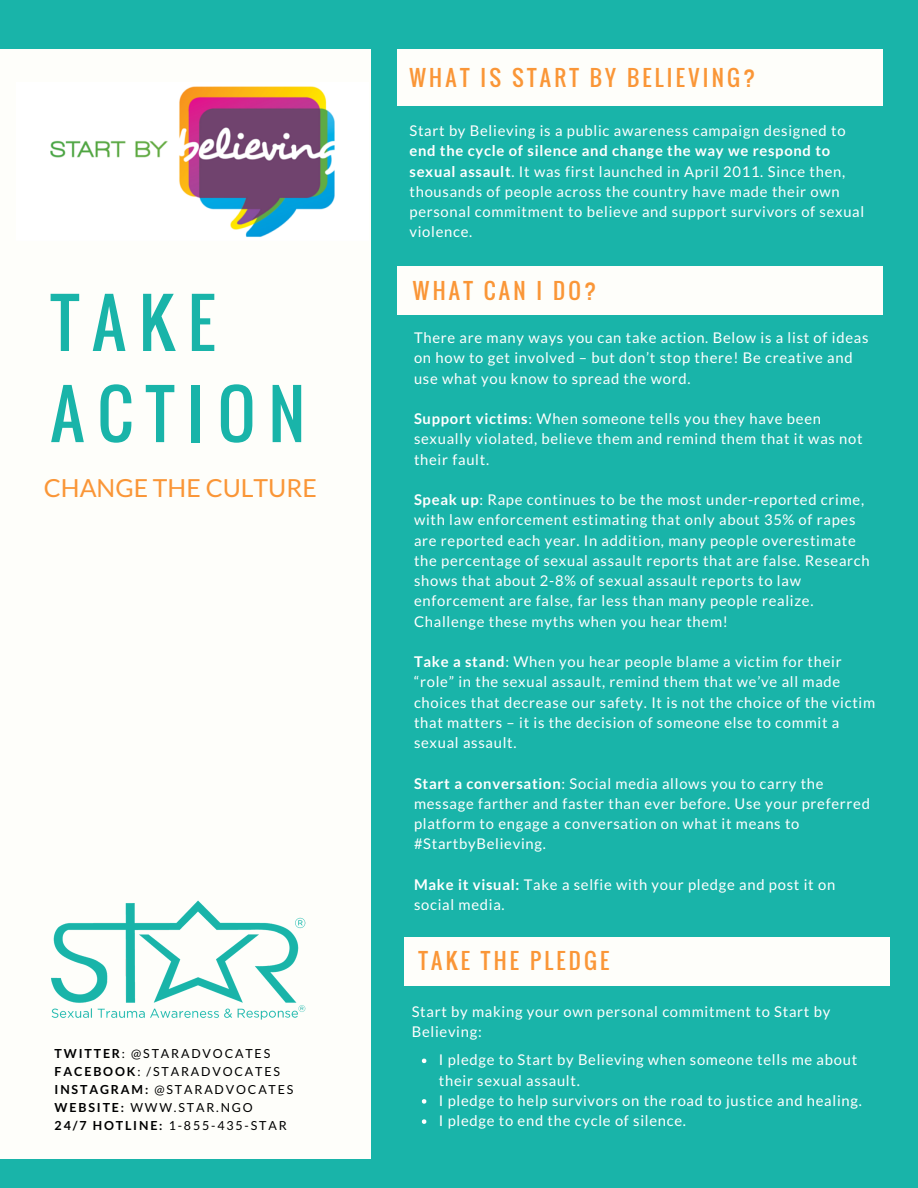
<style>
.page{position:relative;width:918px;height:1188px;background:#19b4a9}
.page>*{position:absolute;margin:0;border:0;box-sizing:border-box;transform-origin:0 0}
.t1{font:65.4px/91.2px "Oswald";letter-spacing:.2em;color:#19b4a9}
.t2{font:24.9px "Lato";color:#fa9637}
.t3{font:21.75px "Oswald";letter-spacing:.15em;color:#fa9637}
.t4{font:14.85px/20.2px "Lato";letter-spacing:.05em;color:#fff}
.t5{font:12.45px/18px "Lato";letter-spacing:.15em;color:#000}
.s1{font-weight:700}
</style>
<div class="page">
<div style="left:404px;top:937px;width:486px;height:48px;background:#fefefa"></div>
<div style="left:397px;top:267px;width:486px;height:48px;background:#fefefa"></div>
<div style="left:397px;top:50px;width:486px;height:56px;background:#fefefa"></div>
<div style="left:0;top:50px;width:371px;height:1109px;background:#fefefa"></div>
<img style="left:50px;top:86px;width:285px;height:151px">
<img style="left:51px;top:900px;width:255px;height:120px">
<svg style="left:422px;top:1059px;width:4px;height:4px"></svg>
<svg style="left:422px;top:1099px;width:4px;height:5px"></svg>
<svg style="left:422px;top:1119px;width:4px;height:5px"></svg>
<h1 class="t1" style="left:51px;top:276px;width:256px">TAKE<br>ACTION</h1>
<h2 class="t2" style="left:44px;top:473px;width:275px">CHANGE THE CULTURE</h2>
<p class="t5" style="left:55px;top:1044px;width:240px"><span class="s1">TWITTER</span>: @STARADVOCATES<br><span class="s1">FACEBOOK</span>: /STARADVOCATES<br><span class="s1">INSTAGRAM:</span> @STARADVOCATES<br><span class="s1">WEBSITE:</span> WWW.STAR.NGO<br><span class="s1">24/7 HOTLINE:</span> 1-855-435-STAR</p>
<h3 class="t3" style="left:410px;top:61px;width:348px">WHAT IS START BY BELIEVING?</h3>
<p class="t4" style="left:410px;top:120px;width:438px">Start by Believing is a public awareness campaign designed to</p>
<p class="t4" style="left:410px;top:141px;width:456px"><span class="s1">end the cycle of silence and change the way we respond to sexual assault</span>. It was first launched in April 2011. Since then, thousands of people across the country have made their own personal commitment to believe and support survivors of sexual violence.</p>
<h3 class="t3" style="left:413px;top:274px;width:185px">WHAT CAN I DO?</h3>
<p class="t4" style="left:414px;top:327px;width:456px">There are many ways you can take action. Below is a list of ideas on how to get involved – but don’t stop there! Be creative and use what you know to spread the word.</p>
<p class="t4" style="left:414px;top:408px;width:450px"><span class="s1">Support victims</span>: When someone tells you they have been sexually violated, believe them and remind them that it was not their fault.</p>
<p class="t4" style="left:414px;top:489px;width:457px"><span class="s1">Speak up</span>: Rape continues to be the most under-reported crime, with law enforcement estimating that only about 35% of rapes are reported each year. In addition, many people overestimate the percentage of sexual assault reports that are false. Research shows that about 2-8% of sexual assault reports to law enforcement are false, far less than many people realize.<br>Challenge these myths when you hear them!</p>
<p class="t4" style="left:414px;top:651px;width:463px"><span class="s1">Take a stand</span>: When you hear people blame a victim for their “role” in the sexual assault, remind them that we’ve all made choices that decrease our safety. It is not the choice of the victim that matters – it is the decision of someone else to commit a sexual assault.</p>
<p class="t4" style="left:414px;top:773px;width:458px"><span class="s1">Start a conversation</span>: Social media allows you to carry the message farther and faster than ever before. Use your preferred platform to engage a conversation on what it means to #StartbyBelieving.</p>
<p class="t4" style="left:414px;top:874px;width:423px"><span class="s1">Make it visual:</span> Take a selfie with your pledge and post it on social media.</p>
<h3 class="t3" style="left:418px;top:944px;width:192px">TAKE THE PLEDGE</h3>
<p class="t4" style="left:412px;top:1001px;width:420px">Start by making your own personal commitment to Start by<br>Believing:</p>
<p class="t4" style="left:439px;top:1050px;width:425px">I pledge to Start by Believing when someone tells me about their sexual assault.<br>I pledge to help survivors on the road to justice and healing.<br>I pledge to end the cycle of silence.</p>
</div>
